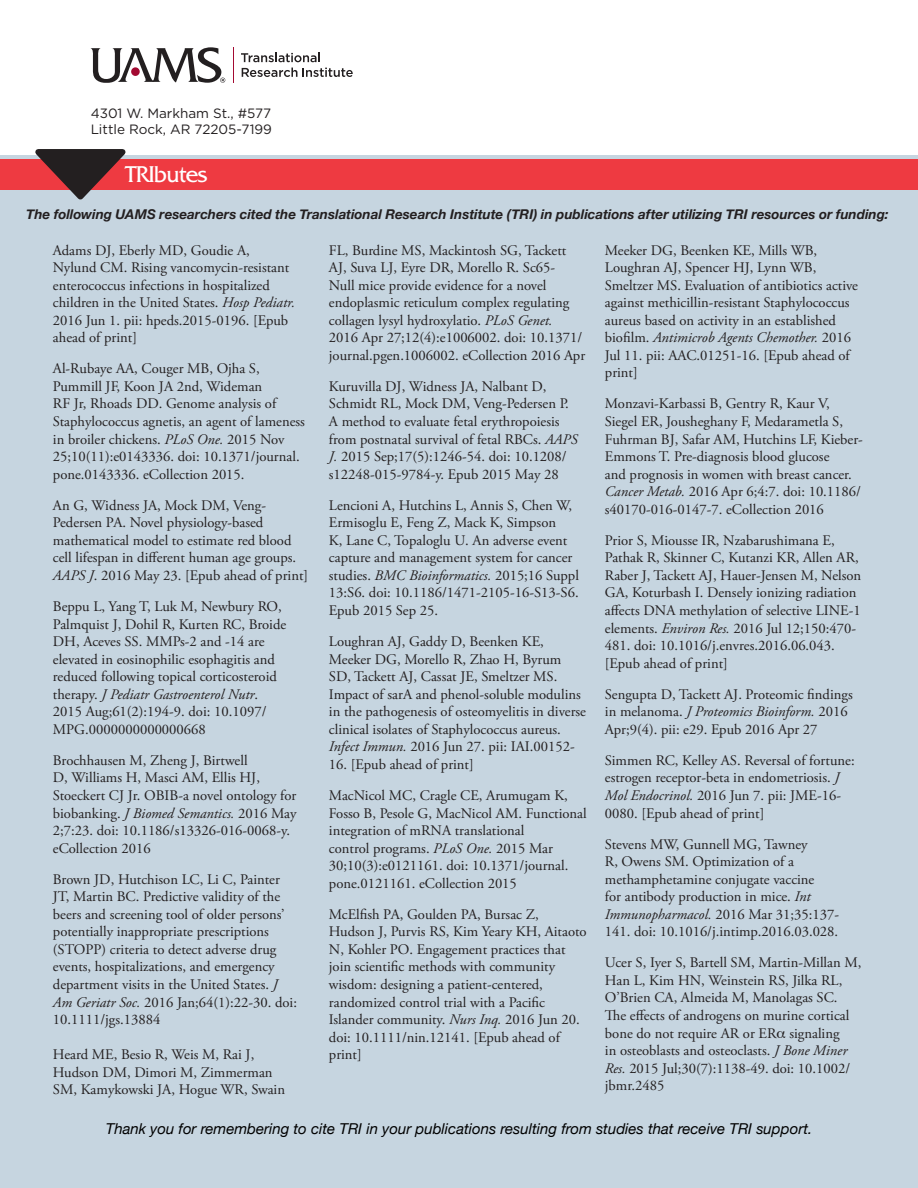
<style>
.page{position:relative;width:918px;height:1188px;background:#fff}
.page>*{position:absolute;margin:0;border:0;box-sizing:border-box;transform-origin:0 0}
.t1{font:24px "Friz Quadrata Std";letter-spacing:-.025em;color:#fff}
.t2{font:italic 15px "Helvetica Neue";color:#000}
.t3{font:14.7px/17.5px "Adobe Garamond Pro";color:#231f20}
.t4{font:italic 700 13.5px "Helvetica Neue";color:#231f20}
.t5{font:13.5px "Gotham";color:#231f20}
.s1{font-style:italic}
</style>
<div class="page">
<hr style="left:233px;top:47px;width:1px;height:36px;background:#a30a32">
<svg style="left:241px;top:53px;width:79px;height:9px"></svg>
<svg style="left:242px;top:68px;width:55px;height:9px"></svg>
<svg style="left:303px;top:68px;width:50px;height:9px"></svg>
<svg style="left:91px;top:47px;width:134px;height:36px"></svg>
<div style="left:0;top:156px;width:918px;height:1032px;background:#c6d5e0"></div>
<div style="left:0;top:159px;width:918px;height:31px;background:#ee3a41"></div>
<svg style="left:30px;top:149px;width:106px;height:51px"></svg>
<p class="t5" style="left:91px;top:104px;width:182px">4301 W. Markham St., #577</p>
<p class="t5" style="left:91px;top:120px;width:183px">Little Rock, AR 72205-7199</p>
<p class="t1" style="left:126px;top:160px;width:84px">TRIbutes</p>
<p class="t4" style="left:26px;top:204px;width:864px">The following UAMS researchers cited the Translational Research Institute (TRI) in publications after utilizing TRI resources or funding:</p>
<p class="t3" style="left:53px;top:242px;width:244px">Adams DJ, Eberly MD, Goudie A, Nylund CM. Rising vancomycin-resistant enterococcus infections in hospitalized children in the United States. <span class="s1">Hosp Pediatr.<br></span>2016 Jun 1. pii: hpeds.2015-0196. [Epub ahead of print]</p>
<p class="t3" style="left:53px;top:360px;width:254px">Al-Rubaye AA, Couger MB, Ojha S, Pummill JF, Koon JA 2nd, Wideman<br>RF Jr, Rhoads DD. Genome analysis of Staphylococcus agnetis, an agent of lameness in broiler chickens. <span class="s1">PLoS One.</span> 2015 Nov 25;10(11):e0143336. doi: 10.1371/journal. pone.0143336. eCollection 2015.</p>
<p class="t3" style="left:53px;top:497px;width:257px">An G, Widness JA, Mock DM, Veng-Pedersen PA. Novel physiology-based mathematical model to estimate red blood cell lifespan in different human age groups.<br><span class="s1">AAPS J</span>. 2016 May 23. [Epub ahead of print]</p>
<p class="t3" style="left:53px;top:598px;width:235px">Beppu L, Yang T, Luk M, Newbury RO, Palmquist J, Dohil R, Kurten RC, Broide DH, Aceves SS. MMPs-2 and -14 are elevated in eosinophilic esophagitis and reduced following topical corticosteroid therapy. <span class="s1">J Pediatr Gastroenterol Nutr</span>.<br>2015 Aug;61(2):194-9. doi: 10.1097/ MPG.0000000000000668</p>
<p class="t3" style="left:53px;top:752px;width:245px">Brochhausen M, Zheng J, Birtwell<br>D, Williams H, Masci AM, Ellis HJ, Stoeckert CJ Jr. OBIB-a novel ontology for biobanking. <span class="s1">J Biomed Semantics.</span> 2016 May 2;7:23. doi: 10.1186/s13326-016-0068-y. eCollection 2016</p>
<p class="t3" style="left:53px;top:871px;width:246px">Brown JD, Hutchison LC, Li C, Painter JT, Martin BC. Predictive validity of the beers and screening tool of older persons’ potentially inappropriate prescriptions (STOPP) criteria to detect adverse drug events, hospitalizations, and emergency department visits in the United States. <span class="s1">J Am Geriatr Soc.</span> 2016 Jan;64(1):22-30. doi:<br>10.1111/jgs.13884</p>
<p class="t3" style="left:53px;top:1046px;width:234px">Heard ME, Besio R, Weis M, Rai J,<br>Hudson DM, Dimori M, Zimmerman<br>SM, Kamykowski JA, Hogue WR, Swain</p>
<p class="t3" style="left:329px;top:242px;width:258px">FL, Burdine MS, Mackintosh SG, Tackett AJ, Suva LJ, Eyre DR, Morello R. Sc65-<br>Null mice provide evidence for a novel endoplasmic reticulum complex regulating collagen lysyl hydroxylatio. <span class="s1">PLoS Genet.<br></span>2016 Apr 27;12(4):e1006002. doi: 10.1371/ journal.pgen.1006002. eCollection 2016 Apr</p>
<p class="t3" style="left:329px;top:378px;width:250px">Kuruvilla DJ, Widness JA, Nalbant D, Schmidt RL, Mock DM, Veng-Pedersen P.<br>A method to evaluate fetal erythropoiesis from postnatal survival of fetal RBCs. <span class="s1">AAPS J.</span> 2015 Sep;17(5):1246-54. doi: 10.1208/ s12248-015-9784-y. Epub 2015 May 28</p>
<p class="t3" style="left:329px;top:497px;width:252px">Lencioni A, Hutchins L, Annis S, Chen W, Ermisoglu E, Feng Z, Mack K, Simpson<br>K, Lane C, Topaloglu U. An adverse event capture and management system for cancer studies. <span class="s1">BMC Bioinformatics.</span> 2015;16 Suppl 13:S6. doi: 10.1186/1471-2105-16-S13-S6.<br>Epub 2015 Sep 25.</p>
<p class="t3" style="left:329px;top:633px;width:259px">Loughran AJ, Gaddy D, Beenken KE, Meeker DG, Morello R, Zhao H, Byrum SD, Tackett AJ, Cassat JE, Smeltzer MS.<br>Impact of sarA and phenol-soluble modulins in the pathogenesis of osteomyelitis in diverse clinical isolates of Staphylococcus aureus.<br><span class="s1">Infect Immun.</span> 2016 Jun 27. pii: IAI.00152-</p>
<p class="t3" style="left:329px;top:756px;width:146px">16. [Epub ahead of print]</p>
<p class="t3" style="left:329px;top:787px;width:259px">MacNicol MC, Cragle CE, Arumugam K, Fosso B, Pesole G, MacNicol AM. Functional integration of mRNA translational<br>control programs. <span class="s1">PLoS One.</span> 2015 Mar 30;10(3):e0121161. doi: 10.1371/journal. pone.0121161. eCollection 2015</p>
<p class="t3" style="left:329px;top:906px;width:259px">McElfish PA, Goulden PA, Bursac Z, Hudson J, Purvis RS, Kim Yeary KH, Aitaoto N, Kohler PO. Engagement practices that join scientific methods with community wisdom: designing a patient-centered, randomized control trial with a Pacific Islander community. <span class="s1">Nurs Inq.</span> 2016 Jun 20. doi: 10.1111/nin.12141. [Epub ahead of print]</p>
<p class="t3" style="left:605px;top:242px;width:255px">Meeker DG, Beenken KE, Mills WB, Loughran AJ, Spencer HJ, Lynn WB, Smeltzer MS. Evaluation of antibiotics active against methicillin-resistant Staphylococcus aureus based on activity in an established biofilm. <span class="s1">Antimicrob Agents Chemother.</span> 2016<br>Jul 11. pii: AAC.01251-16. [Epub ahead of print]</p>
<p class="t3" style="left:605px;top:396px;width:260px">Monzavi-Karbassi B, Gentry R, Kaur V, Siegel ER, Jousheghany F, Medarametla S, Fuhrman BJ, Safar AM, Hutchins LF, Kieber-Emmons T. Pre-diagnosis blood glucose<br>and prognosis in women with breast cancer.<br><span class="s1">Cancer Metab.</span> 2016 Apr 6;4:7. doi: 10.1186/ s40170-016-0147-7. eCollection 2016</p>
<p class="t3" style="left:605px;top:532px;width:258px">Prior S, Miousse IR, Nzabarushimana E, Pathak R, Skinner C, Kutanzi KR, Allen AR, Raber J, Tackett AJ, Hauer-Jensen M, Nelson GA, Koturbash I. Densely ionizing radiation affects DNA methylation of selective LINE-1 elements. <span class="s1">Environ Res.</span> 2016 Jul 12;150:470- 481. doi: 10.1016/j.envres.2016.06.043. [Epub ahead of print]</p>
<p class="t3" style="left:605px;top:686px;width:249px">Sengupta D, Tackett AJ. Proteomic findings in melanoma. <span class="s1">J Proteomics Bioinform.</span> 2016<br>Apr;9(4). pii: e29. Epub 2016 Apr 27</p>
<p class="t3" style="left:605px;top:752px;width:251px">Simmen RC, Kelley AS. Reversal of fortune: estrogen receptor-beta in endometriosis. <span class="s1">J Mol Endocrinol.</span> 2016 Jun 7. pii: JME-16- 0080. [Epub ahead of print]</p>
<p class="t3" style="left:605px;top:836px;width:236px">Stevens MW, Gunnell MG, Tawney<br>R, Owens SM. Optimization of a methamphetamine conjugate vaccine<br>for antibody production in mice. <span class="s1">Int Immunopharmacol.</span> 2016 Mar 31;35:137- 141. doi: 10.1016/j.intimp.2016.03.028.</p>
<p class="t3" style="left:605px;top:954px;width:258px">Ucer S, Iyer S, Bartell SM, Martin-Millan M, Han L, Kim HN, Weinstein RS, Jilka RL, O’Brien CA, Almeida M, Manolagas SC.<br>The effects of androgens on murine cortical bone do not require AR or ER signaling<br>in osteoblasts and osteoclasts. <span class="s1">J Bone Miner Res.</span> 2015 Jul;30(7):1138-49. doi: 10.1002/ jbmr.2485</p>
<p class="t2" style="left:106px;top:1118px;width:708px">Thank you for remembering to cite TRI in your publications resulting from studies that receive TRI support.</p>
</div>
